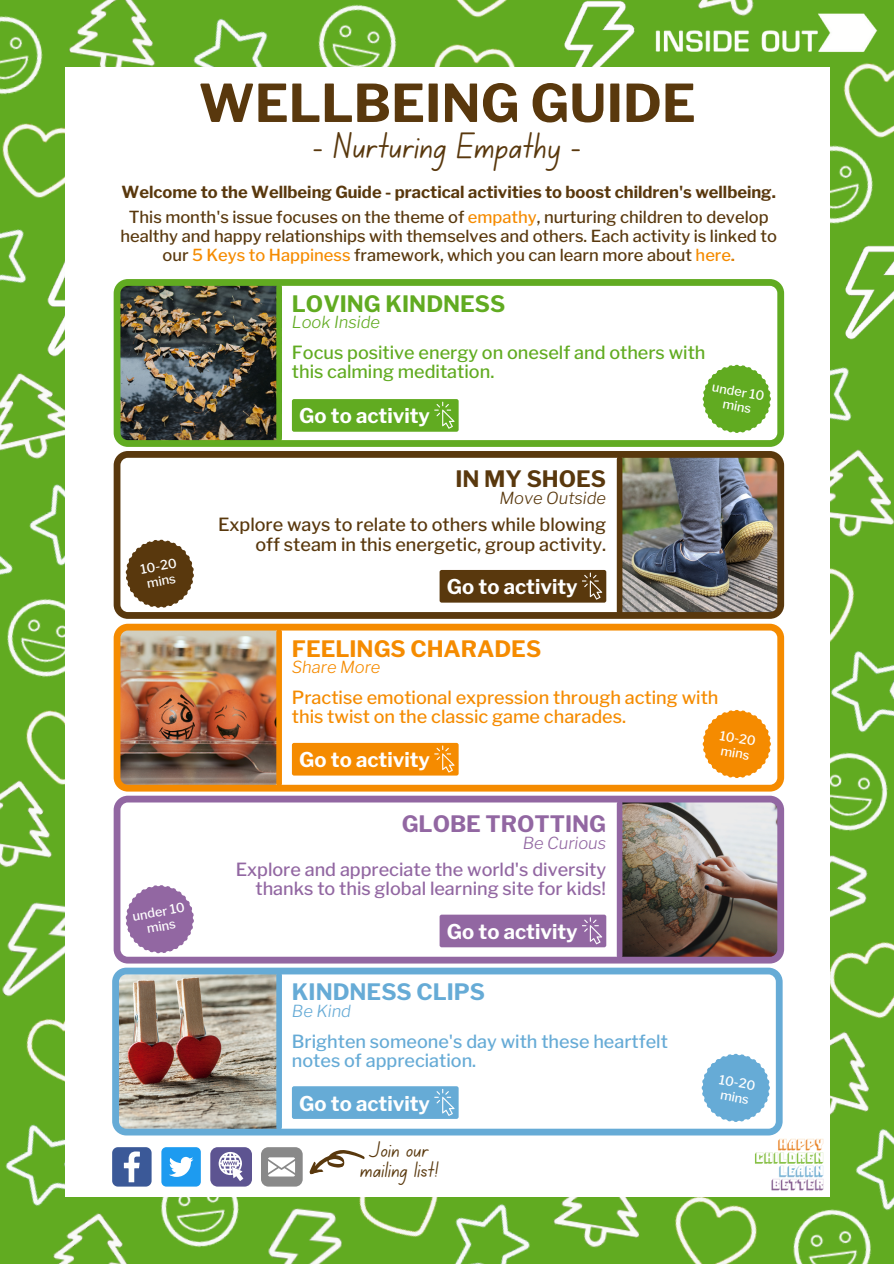
<style>
.page{position:relative;width:894px;height:1264px;background:#fff}
.page>*{position:absolute;margin:0;border:0;box-sizing:border-box;transform-origin:0 0}
.t1{font:700 51.75px "Libre Franklin";color:#59380d}
.t2{font:37.2px "Canva School Font";color:#59380d}
.t3{font:27.15px "Canva School Font";color:#59380d}
.t4{font:22.65px/19.8px "Canva School Font";color:#59380d;text-align:center}
.t5{font:700 22.5px "Libre Franklin";color:#f58b00}
.t6{font:700 22.5px "Libre Franklin";color:#61ab21}
.t7{font:700 22.5px "Libre Franklin";color:#9267a2}
.t8{font:700 22.5px "Libre Franklin";color:#66abd6}
.t9{font:700 22.5px "Libre Franklin";color:#59380d}
.t10{font:700 20.25px "Libre Franklin";color:#fff}
.t11{font:500 18px/19.2px "Libre Franklin";color:#f58b00}
.t12{font:500 18px/19.2px "Libre Franklin";color:#59380d;text-align:right}
.t13{font:500 18px/19.2px "Libre Franklin";color:#9267a2;text-align:right}
.t14{font:500 18px/19.2px "Libre Franklin";color:#61ab21}
.t15{font:500 18px/19.2px "Libre Franklin";color:#66abd6}
.t16{font:500 16.5px/19px "Libre Franklin";color:#59380d;text-align:center}
.t17{font:700 16.5px "Libre Franklin";color:#59380d}
.t18{font:italic 300 16.5px "Libre Franklin";color:#59380d}
.t19{font:italic 300 16.5px "Libre Franklin";color:#61ab21}
.t20{font:italic 300 16.5px "Libre Franklin";color:#f58b00}
.t21{font:italic 300 16.5px "Libre Franklin";color:#9267a2}
.t22{font:italic 300 16.5px "Libre Franklin";color:#66abd6}
.t23{font:500 12.75px/14.9px "Libre Franklin";color:#fff;text-align:center}
.s1{color:#f58b00}
</style>
<div class="page">
<div style="left:0;top:0;width:893px;height:1263px;background:#61ab21"></div>
<img style="left:0;top:16px;width:43px;height:79px">
<img style="left:69px;top:0;width:87px;height:67px">
<img style="left:2px;top:123px;width:63px;height:75px">
<img style="left:193px;top:18px;width:75px;height:49px">
<img style="left:47px;top:261px;width:18px;height:93px">
<img style="left:0;top:354px;width:65px;height:105px">
<img style="left:318px;top:4px;width:79px;height:63px">
<img style="left:434px;top:44px;width:81px;height:23px">
<img style="left:456px;top:0;width:51px;height:18px">
<img style="left:564px;top:0;width:71px;height:67px">
<img style="left:32px;top:484px;width:33px;height:82px">
<img style="left:7px;top:598px;width:58px;height:79px">
<img style="left:26px;top:710px;width:39px;height:55px">
<img style="left:0;top:765px;width:65px;height:102px">
<img style="left:2px;top:902px;width:63px;height:95px">
<img style="left:697px;top:0;width:57px;height:10px">
<img style="left:5px;top:1124px;width:60px;height:82px">
<img style="left:843px;top:63px;width:50px;height:73px">
<img style="left:829px;top:133px;width:58px;height:106px">
<img style="left:0;top:229px;width:27px;height:55px">
<img style="left:26px;top:1019px;width:39px;height:63px">
<img style="left:37px;top:1197px;width:90px;height:66px">
<img style="left:161px;top:1197px;width:78px;height:51px">
<img style="left:845px;top:245px;width:48px;height:91px">
<img style="left:829px;top:336px;width:28px;height:100px">
<img style="left:829px;top:436px;width:64px;height:111px">
<img style="left:829px;top:556px;width:26px;height:76px">
<img style="left:829px;top:632px;width:64px;height:113px">
<img style="left:268px;top:1208px;width:74px;height:55px">
<img style="left:829px;top:746px;width:59px;height:91px">
<img style="left:359px;top:1197px;width:75px;height:40px">
<img style="left:434px;top:1197px;width:96px;height:66px">
<img style="left:553px;top:1197px;width:87px;height:51px">
<img style="left:675px;top:1197px;width:82px;height:66px">
<img style="left:829px;top:837px;width:39px;height:93px">
<img style="left:829px;top:930px;width:64px;height:81px">
<img style="left:829px;top:1011px;width:62px;height:121px">
<img style="left:840px;top:1110px;width:53px;height:101px">
<img style="left:0;top:521px;width:32px;height:96px">
<div style="left:65px;top:67px;width:764px;height:1130px;background:#fff"></div>
<svg style="left:114px;top:279px;width:669px;height:168px"></svg>
<div style="left:292px;top:399px;width:166px;height:33px;background:#61ab21;border-radius:2px"></div>
<svg style="left:434px;top:401px;width:20px;height:28px"></svg>
<svg style="left:114px;top:451px;width:669px;height:168px"></svg>
<div style="left:439px;top:570px;width:167px;height:32px;background:#59380d;border-radius:2px"></div>
<svg style="left:582px;top:572px;width:20px;height:27px"></svg>
<img style="left:114px;top:623px;width:669px;height:168px">
<svg style="left:114px;top:795px;width:669px;height:168px"></svg>
<svg style="left:434px;top:916px;width:5px;height:27px"></svg>
<svg style="left:112px;top:967px;width:670px;height:168px"></svg>
<div style="left:292px;top:743px;width:166px;height:32px;background:#f58b00;border-radius:2px"></div>
<svg style="left:434px;top:745px;width:20px;height:27px"></svg>
<div style="left:439px;top:914px;width:167px;height:33px;background:#9267a2;border-radius:2px"></div>
<svg style="left:582px;top:917px;width:20px;height:27px"></svg>
<div style="left:292px;top:1086px;width:166px;height:32px;background:#66abd6;border-radius:2px"></div>
<svg style="left:434px;top:1089px;width:20px;height:26px"></svg>
<div style="left:276px;top:287px;width:6px;height:152px;background:#61ab21"></div>
<div style="left:276px;top:632px;width:6px;height:152px;background:#f58b00"></div>
<div style="left:276px;top:975px;width:6px;height:152px;background:#66abd6"></div>
<div style="left:616px;top:459px;width:6px;height:152px;background:#59380d"></div>
<div style="left:616px;top:803px;width:6px;height:152px;background:#9267a2"></div>
<img style="left:749px;top:1132px;width:81px;height:65px">
<svg style="left:112px;top:1147px;width:253px;height:39px"></svg>
<svg style="left:702px;top:364px;width:69px;height:69px"></svg>
<svg style="left:116px;top:875px;width:87px;height:88px"></svg>
<svg style="left:116px;top:530px;width:87px;height:87px"></svg>
<svg style="left:702px;top:709px;width:69px;height:69px"></svg>
<svg style="left:701px;top:1053px;width:69px;height:69px"></svg>
<img style="left:655px;top:10px;width:223px;height:42px">
<img style="left:793px;top:1201px;width:88px;height:62px">
<p class="t1" style="left:198px;top:72px;width:498px">WELLBEING GUIDE</p>
<p class="t2" style="left:312px;top:129px;width:270px">- Nurturing Empathy -</p>
<p class="t17" style="left:121px;top:182px;width:655px">Welcome to the Wellbeing Guide - practical activities to boost children's wellbeing.</p>
<p class="t16" style="left:120px;top:208px;width:657px">This month's issue focuses on the theme of <span class="s1">empathy</span>, nurturing children to develop healthy and happy relationships with themselves and others. Each activity is linked to our <span class="s1">5 Keys to Happiness</span> framework, which you can learn more about <span class="s1">here.</span></p>
<p class="t6" style="left:292px;top:290px;width:215px">LOVING KINDNESS</p>
<p class="t19" style="left:292px;top:312px;width:90px">Look Inside</p>
<p class="t14" style="left:292px;top:343px;width:415px">Focus positive energy on oneself and others with this calming meditation.</p>
<p class="t23" style="left:139px;top:562px;width:38px;rotate:-10deg">10-20 mins</p>
<p class="t23" style="left:131px;top:908px;width:54px;rotate:-10deg">under 10 mins</p>
<p class="t10" style="left:299px;top:404px;width:132px">Go to activity</p>
<p class="t9" style="left:455px;top:465px;width:152px">IN MY SHOES</p>
<p class="t18" style="left:499px;top:488px;width:108px">Move Outside</p>
<p class="t12" style="left:218px;top:515px;width:389px">Explore ways to relate to others while blowing off steam in this energetic, group activity.</p>
<p class="t10" style="left:447px;top:574px;width:132px">Go to activity</p>
<p class="t5" style="left:292px;top:635px;width:251px">FEELINGS CHARADES</p>
<p class="t20" style="left:292px;top:657px;width:90px">Share More</p>
<p class="t23" style="left:713px;top:379px;width:54px;rotate:10deg">under 10</p>
<p class="t23" style="left:724px;top:396px;width:30px;rotate:10deg">mins</p>
<p class="t11" style="left:292px;top:688px;width:428px">Practise emotional expression through acting with this twist on the classic game charades.</p>
<p class="t10" style="left:299px;top:747px;width:132px">Go to activity</p>
<p class="t7" style="left:401px;top:810px;width:206px">GLOBE TROTTING</p>
<p class="t21" style="left:522px;top:832px;width:85px">Be Curious</p>
<p class="t13" style="left:235px;top:860px;width:372px">Explore and appreciate the world's diversity thanks to this global learning site for kids!</p>
<p class="t10" style="left:447px;top:919px;width:132px">Go to activity</p>
<p class="t8" style="left:292px;top:978px;width:195px">KINDNESS CLIPS</p>
<p class="t22" style="left:292px;top:1000px;width:61px">Be Kind</p>
<p class="t15" style="left:292px;top:1031px;width:377px">Brighten someone's day with these heartfelt notes of appreciation.</p>
<p class="t10" style="left:299px;top:1090px;width:132px">Go to activity</p>
<p class="t4" style="left:360px;top:1142px;width:80px">Join our mailing list!</p>
<p class="t3" style="left:334px;top:1150px;width:96px">mailing list!</p>
<p class="t23" style="left:721px;top:727px;width:38px;text-align:left;rotate:10deg">10-20 mins</p>
<p class="t23" style="left:720px;top:1071px;width:38px;text-align:left;rotate:10deg">10-20 mins</p>
</div>
